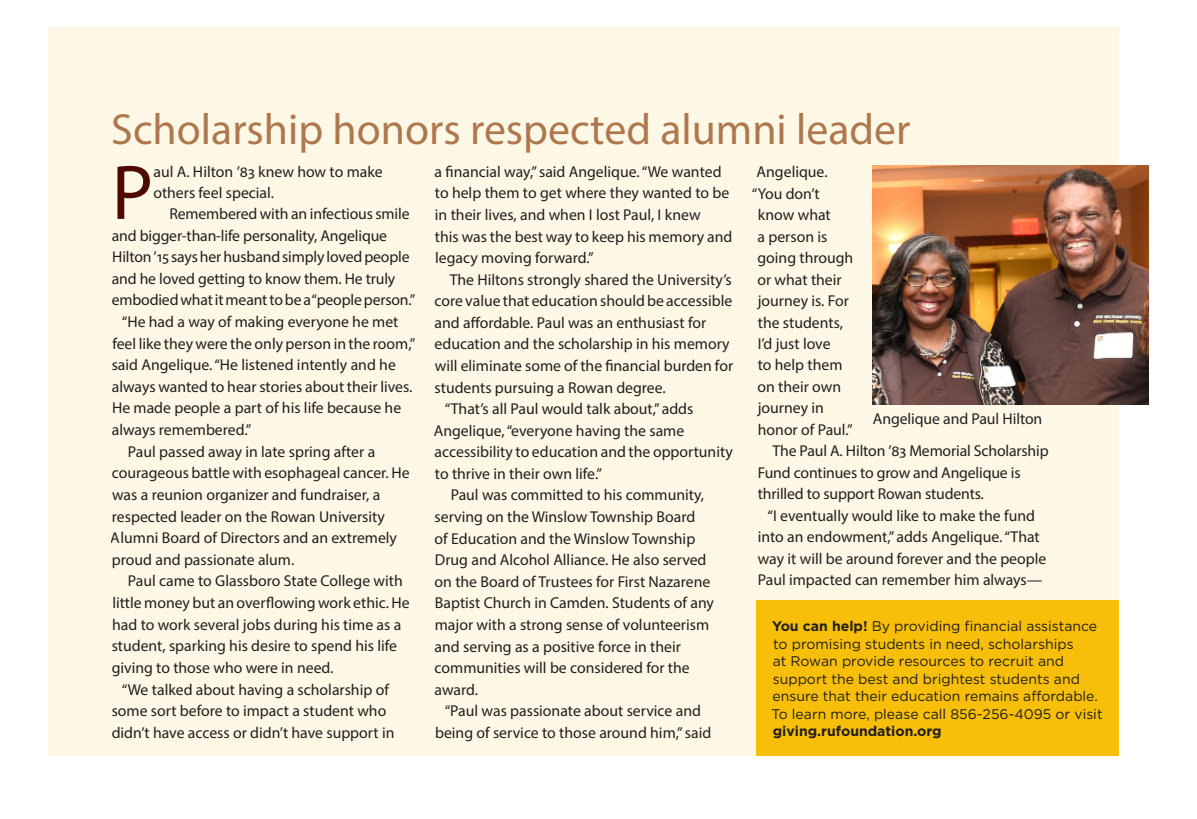
<style>
.page{position:relative;width:1197px;height:819px;background:#fff}
.page>*{position:absolute;margin:0;border:0;box-sizing:border-box;transform-origin:0 0}
.t1{font:78.05px "Myriad Pro";color:#4f0b00}
.t2{font:43.75px "Myriad Pro";color:#af774e}
.t3{font:15.75px/21.5px "Myriad Pro";color:#231f20}
.t4{font:14px/17.5px "Gotham";color:#231f20}
.t5{font:700 14px "Gotham";color:#231f20}
.s1{font-weight:700}
</style>
<div class="page">
<div style="left:48px;top:28px;width:1071px;height:728px;background:#fdf8e6"></div>
<img style="left:873px;top:166px;width:276px;height:239px">
<div style="left:757px;top:601px;width:362px;height:155px;background:#f9c50b"></div>
<p class="t2" style="left:111px;top:102px;width:801px">Scholarship honors respected alumni leader</p>
<h1 class="t1" style="left:112px;top:145px;width:43px">P</h1>
<p class="t3" style="left:153px;top:161px;width:231px;line-height:21px">aul A. Hilton ’83 knew how to make others feel special.</p>
<p class="t3" style="left:169px;top:203px;width:242px">Remembered with an infectious smile</p>
<p class="t3" style="left:112px;top:224px;width:277px">and bigger-than-life personality, Angelique</p>
<p class="t3" style="left:112px;top:246px;width:299px">Hilton ’15 says her husband simply loved people</p>
<p class="t3" style="left:112px;top:267px;width:285px">and he loved getting to know them. He truly</p>
<p class="t3" style="left:112px;top:289px;width:305px">embodied what it meant to be a “people person.”</p>
<p class="t3" style="left:122px;top:311px;width:278px">“He had a way of making everyone he met</p>
<p class="t3" style="left:112px;top:332px;width:305px">feel like they were the only person in the room,”</p>
<p class="t3" style="left:112px;top:354px;width:286px">said Angelique. “He listened intently and he</p>
<p class="t3" style="left:112px;top:376px;width:302px">always wanted to hear stories about their lives.</p>
<p class="t3" style="left:112px;top:397px;width:291px">He made people a part of his life because he</p>
<p class="t3" style="left:112px;top:419px;width:141px">always remembered.”</p>
<p class="t3" style="left:128px;top:440px;width:249px">Paul passed away in late spring after a</p>
<p class="t3" style="left:112px;top:462px;width:299px">courageous battle with esophageal cancer. He</p>
<p class="t3" style="left:112px;top:484px;width:270px">was a reunion organizer and fundraiser, a</p>
<p class="t3" style="left:112px;top:505px;width:274px">respected leader on the Rowan University</p>
<p class="t3" style="left:111px;top:527px;width:288px">Alumni Board of Directors and an extremely</p>
<p class="t3" style="left:112px;top:549px;width:184px">proud and passionate alum.</p>
<p class="t3" style="left:128px;top:570px;width:276px">Paul came to Glassboro State College with</p>
<p class="t3" style="left:112px;top:592px;width:299px">little money but an overflowing work ethic. He</p>
<p class="t3" style="left:112px;top:613px;width:291px">had to work several jobs during his time as a</p>
<p class="t3" style="left:112px;top:635px;width:287px">student, sparking his desire to spend his life</p>
<p class="t3" style="left:112px;top:657px;width:223px">giving to those who were in need.</p>
<p class="t3" style="left:122px;top:678px;width:269px">“We talked about having a scholarship of</p>
<p class="t3" style="left:112px;top:700px;width:276px">some sort before to impact a student who</p>
<p class="t3" style="left:112px;top:722px;width:284px">didn’t have access or didn’t have support in</p>
<p class="t3" style="left:435px;top:161px;width:299px">a financial way,” said Angelique. “We wanted to help them to get where they wanted to be in their lives, and when I lost Paul, I knew<br>this was the best way to keep his memory and legacy moving forward.”</p>
<p class="t3" style="left:450px;top:268px;width:284px">The Hiltons strongly shared the University’s</p>
<p class="t3" style="left:435px;top:290px;width:299px">core value that education should be accessible</p>
<p class="t3" style="left:435px;top:312px;width:273px">and affordable. Paul was an enthusiast for</p>
<p class="t3" style="left:435px;top:333px;width:297px">education and the scholarship in his memory</p>
<p class="t3" style="left:435px;top:355px;width:300px">will eliminate some of the financial burden for</p>
<p class="t3" style="left:435px;top:376px;width:233px">students pursuing a Rowan degree.</p>
<p class="t3" style="left:445px;top:398px;width:250px">“That’s all Paul would talk about,” adds</p>
<p class="t3" style="left:434px;top:419px;width:252px">Angelique, “everyone having the same</p>
<p class="t3" style="left:435px;top:441px;width:300px">accessibility to education and the opportunity</p>
<p class="t3" style="left:435px;top:463px;width:169px">to thrive in their own life.”</p>
<p class="t3" style="left:451px;top:484px;width:255px">Paul was committed to his community,</p>
<p class="t3" style="left:435px;top:506px;width:262px">serving on the Winslow Township Board</p>
<p class="t3" style="left:435px;top:527px;width:262px">of Education and the Winslow Township</p>
<p class="t3" style="left:435px;top:549px;width:273px">Drug and Alcohol Alliance. He also served</p>
<p class="t3" style="left:435px;top:571px;width:277px">on the Board of Trustees for First Nazarene</p>
<p class="t3" style="left:435px;top:592px;width:281px">Baptist Church in Camden. Students of any</p>
<p class="t3" style="left:435px;top:614px;width:276px">major with a strong sense of volunteerism</p>
<p class="t3" style="left:435px;top:635px;width:248px">and serving as a positive force in their</p>
<p class="t3" style="left:435px;top:657px;width:257px">communities will be considered for the</p>
<p class="t3" style="left:435px;top:678px;width:45px">award.</p>
<p class="t3" style="left:445px;top:700px;width:258px">“Paul was passionate about service and</p>
<p class="t3" style="left:435px;top:722px;width:278px">being of service to those around him,” said</p>
<p class="t3" style="left:757px;top:161px;width:72px">Angelique.</p>
<p class="t3" style="left:752px;top:182px;width:69px">“You don’t</p>
<p class="t3" style="left:758px;top:204px;width:74px">know what</p>
<p class="t3" style="left:758px;top:225px;width:71px">a person is</p>
<p class="t3" style="left:757px;top:247px;width:97px">going through</p>
<p class="t3" style="left:757px;top:268px;width:86px">or what their</p>
<p class="t3" style="left:758px;top:290px;width:93px">journey is. For</p>
<p class="t3" style="left:758px;top:311px;width:87px">the students,</p>
<p class="t3" style="left:758px;top:333px;width:74px">I’d just love</p>
<p class="t3" style="left:758px;top:354px;width:86px">to help them</p>
<p class="t3" style="left:757px;top:376px;width:85px">on their own</p>
<p class="t3" style="left:758px;top:397px;width:68px">journey in</p>
<p class="t3" style="left:758px;top:419px;width:96px">honor of Paul.”</p>
<p class="t3" style="left:773px;top:440px;width:278px">The Paul A. Hilton ’83 Memorial Scholarship</p>
<p class="t3" style="left:758px;top:461px;width:264px">Fund continues to grow and Angelique is</p>
<p class="t3" style="left:758px;top:483px;width:228px">thrilled to support Rowan students.</p>
<p class="t3" style="left:768px;top:504px;width:269px">“I eventually would like to make the fund</p>
<p class="t3" style="left:758px;top:526px;width:284px">into an endowment,” adds Angelique. “That</p>
<p class="t3" style="left:758px;top:547px;width:290px">way it will be around forever and the people</p>
<p class="t3" style="left:758px;top:569px;width:286px">Paul impacted can remember him always—</p>
<p class="t4" style="left:771px;top:617px;width:333px"><span class="s1">You can help!</span> By providing financial assistance to promising students in need, scholarships<br>at Rowan provide resources to recruit and support the best and brightest students and ensure that their education remains affordable.<br>To learn more, please call 856-256-4095 or visit</p>
<p class="t5" style="left:773px;top:723px;width:170px">giving.rufoundation.org</p>
<p class="t3" style="left:873px;top:408px;width:171px">Angelique and Paul Hilton</p>
</div>
